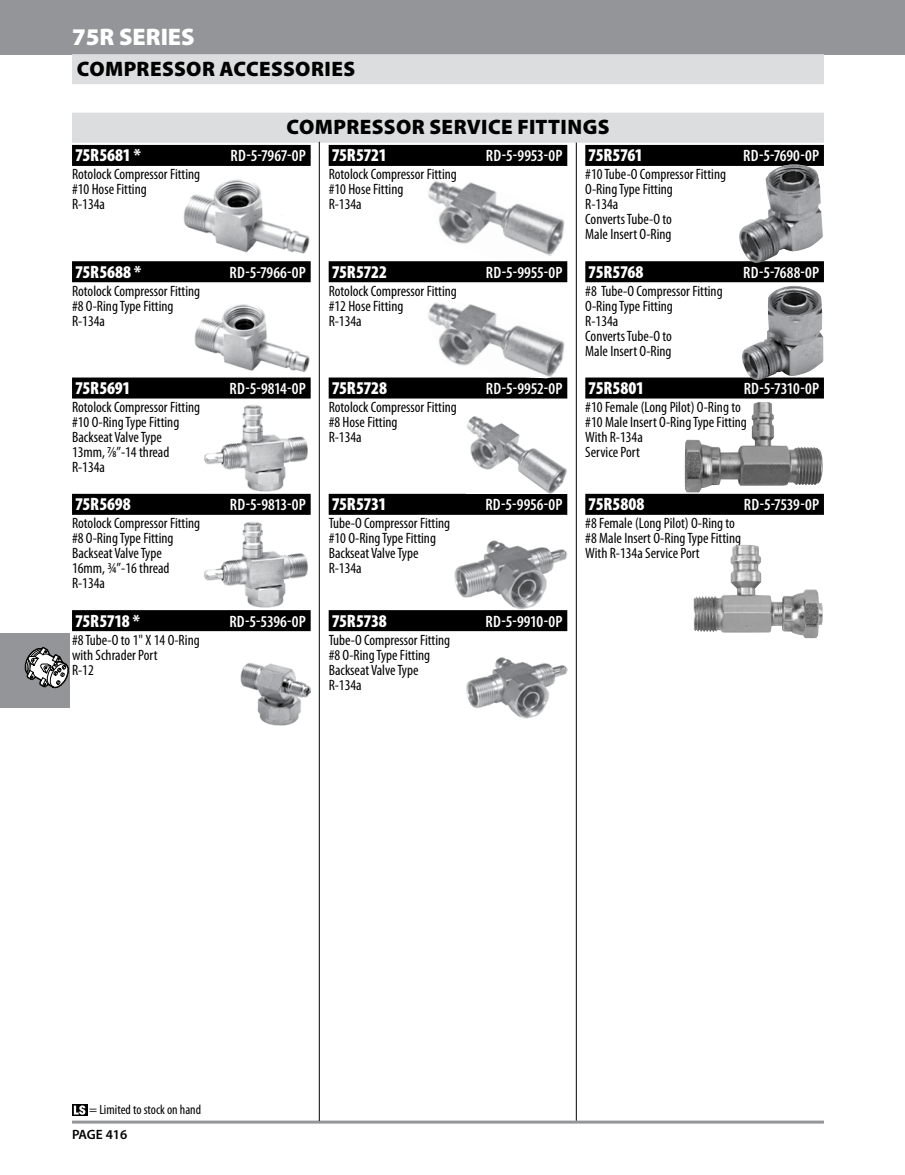
<style>
.page{position:relative;width:905px;height:1175px;background:#fff}
.page>*{position:absolute;margin:0;border:0;box-sizing:border-box;transform-origin:0 0}
.t1{font:900 24px "Myriad Pro";color:#fff}
.t2{font:900 21px "Myriad Pro";letter-spacing:.02em;color:#000}
.t3{font:900 condensed 18px "Myriad Pro";letter-spacing:-.01em;color:#fff}
.t4{font:900 condensed 18px "Myriad Pro";letter-spacing:-.035em;color:#fff}
.t5{font:600 condensed 16.5px "Myriad Pro";letter-spacing:.005em;color:#fff}
.t6{font:condensed 15px/15px "Myriad Pro";color:#000}
.t7{font:condensed 13.5px "Myriad Pro";color:#000}
.t8{font:600 13.5px "Myriad Pro";color:#000}
</style>
<div class="page">
<div style="left:0;top:633px;width:69px;height:74px;background:#939598"></div>
<svg style="left:24px;top:647px;width:46px;height:47px"></svg>
<div style="left:0;top:0;width:904px;height:54px;background:#939598"></div>
<hr style="left:72px;top:1120px;width:752px;height:3px;background:#939598">
<div style="left:72px;top:54px;width:752px;height:30px;background:#dcddde"></div>
<div style="left:72px;top:113px;width:752px;height:30px;background:#dcddde"></div>
<hr style="left:576px;top:143px;width:1px;height:977px;background:#000">
<hr style="left:319px;top:142px;width:1px;height:978px;background:#000">
<div style="left:72px;top:145px;width:238px;height:21px;background:#000"></div>
<div style="left:72px;top:261px;width:238px;height:21px;background:#000"></div>
<div style="left:72px;top:377px;width:238px;height:21px;background:#000"></div>
<div style="left:72px;top:494px;width:238px;height:21px;background:#000"></div>
<div style="left:72px;top:610px;width:238px;height:21px;background:#000"></div>
<img style="left:183px;top:179px;width:127px;height:75px">
<img style="left:194px;top:304px;width:116px;height:68px">
<img style="left:204px;top:405px;width:104px;height:87px">
<img style="left:204px;top:522px;width:104px;height:86px">
<img style="left:240px;top:663px;width:70px;height:62px">
<div style="left:328px;top:145px;width:239px;height:21px;background:#000"></div>
<div style="left:328px;top:261px;width:239px;height:21px;background:#000"></div>
<div style="left:328px;top:377px;width:239px;height:21px;background:#000"></div>
<div style="left:328px;top:494px;width:239px;height:21px;background:#000"></div>
<div style="left:328px;top:610px;width:239px;height:21px;background:#000"></div>
<img style="left:427px;top:180px;width:140px;height:82px">
<img style="left:427px;top:302px;width:140px;height:76px">
<img style="left:467px;top:416px;width:100px;height:77px">
<img style="left:454px;top:540px;width:113px;height:69px">
<img style="left:466px;top:657px;width:101px;height:61px">
<div style="left:585px;top:145px;width:239px;height:21px;background:#000"></div>
<div style="left:585px;top:261px;width:239px;height:21px;background:#000"></div>
<div style="left:585px;top:377px;width:239px;height:21px;background:#000"></div>
<div style="left:585px;top:494px;width:239px;height:21px;background:#000"></div>
<img style="left:738px;top:164px;width:85px;height:99px">
<img style="left:740px;top:286px;width:83px;height:94px">
<img style="left:684px;top:402px;width:139px;height:90px">
<img style="left:693px;top:545px;width:129px;height:93px">
<svg style="left:72px;top:1104px;width:15px;height:12px"></svg>
<svg style="left:74px;top:1105px;width:11px;height:9px"></svg>
<h1 class="t1" style="left:72px;top:21px;width:124px">75R SERIES</h1>
<h2 class="t2" style="left:77px;top:55px;width:280px">COMPRESSOR ACCESSORIES</h2>
<h2 class="t2" style="left:286px;top:113px;width:324px">COMPRESSOR SERVICE FITTINGS</h2>
<p class="t3" style="left:75px;top:144px;width:67px">75R5681 *</p>
<p class="t5" style="left:230px;top:146px;width:77px">RD-5-7967-0P</p>
<p class="t6" style="left:72px;top:167px;width:130px">Rotolock Compressor Fitting #10 Hose Fitting<br>R-134a</p>
<p class="t3" style="left:75px;top:260px;width:68px">75R5688 *</p>
<p class="t5" style="left:229px;top:262px;width:78px">RD-5-7966-0P</p>
<p class="t6" style="left:72px;top:283px;width:130px">Rotolock Compressor Fitting #8 O-Ring Type Fitting<br>R-134a</p>
<p class="t3" style="left:75px;top:376px;width:57px">75R5691</p>
<p class="t5" style="left:229px;top:378px;width:78px">RD-5-9814-0P</p>
<p class="t6" style="left:72px;top:399px;width:130px">Rotolock Compressor Fitting #10 O-Ring Type Fitting<br>Backseat Valve Type<br>13mm, 7⁄8”-14 thread<br>R-134a</p>
<p class="t3" style="left:75px;top:493px;width:57px">75R5698</p>
<p class="t5" style="left:230px;top:494px;width:77px">RD-5-9813-0P</p>
<p class="t6" style="left:72px;top:515px;width:130px">Rotolock Compressor Fitting #8 O-Ring Type Fitting<br>Backseat Valve Type<br>16mm, 3⁄4”-16 thread<br>R-134a</p>
<p class="t3" style="left:75px;top:609px;width:66px">75R5718 *</p>
<p class="t5" style="left:229px;top:611px;width:78px">RD-5-5396-0P</p>
<p class="t6" style="left:72px;top:632px;width:129px">#8 Tube-O to 1" X 14 O-Ring with Schrader Port<br>R-12</p>
<p class="t3" style="left:332px;top:144px;width:56px">75R5721</p>
<p class="t5" style="left:486px;top:146px;width:78px">RD-5-9953-0P</p>
<p class="t6" style="left:328px;top:167px;width:130px">Rotolock Compressor Fitting #10 Hose Fitting<br>R-134a</p>
<p class="t3" style="left:332px;top:260px;width:57px">75R5722</p>
<p class="t5" style="left:486px;top:262px;width:78px">RD-5-9955-0P</p>
<p class="t6" style="left:328px;top:283px;width:130px">Rotolock Compressor Fitting #12 Hose Fitting<br>R-134a</p>
<p class="t3" style="left:332px;top:376px;width:57px">75R5728</p>
<p class="t5" style="left:486px;top:378px;width:78px">RD-5-9952-0P</p>
<p class="t6" style="left:328px;top:399px;width:130px">Rotolock Compressor Fitting #8 Hose Fitting<br>R-134a</p>
<p class="t3" style="left:332px;top:493px;width:56px">75R5731</p>
<p class="t5" style="left:485px;top:494px;width:79px">RD-5-9956-0P</p>
<p class="t6" style="left:329px;top:515px;width:123px">Tube-O Compressor Fitting #10 O-Ring Type Fitting<br>Backseat Valve Type<br>R-134a</p>
<p class="t3" style="left:332px;top:609px;width:57px">75R5738</p>
<p class="t5" style="left:485px;top:611px;width:79px">RD-5-9910-0P</p>
<p class="t6" style="left:329px;top:632px;width:123px">Tube-O Compressor Fitting #8 O-Ring Type Fitting<br>Backseat Valve Type<br>R-134a</p>
<p class="t4" style="left:588px;top:144px;width:56px">75R5761</p>
<p class="t5" style="left:743px;top:146px;width:78px">RD-5-7690-0P</p>
<p class="t6" style="left:585px;top:167px;width:142px">#10 Tube-O Compressor Fitting<br>O-Ring Type Fitting<br>R-134a<br>Converts Tube-O to<br>Male Insert O-Ring</p>
<p class="t3" style="left:588px;top:260px;width:57px">75R5768</p>
<p class="t5" style="left:743px;top:262px;width:77px">RD-5-7688-0P</p>
<p class="t6" style="left:585px;top:283px;width:139px">#8 Tube-O Compressor Fitting<br>O-Ring Type Fitting<br>R-134a<br>Converts Tube-O to<br>Male Insert O-Ring</p>
<p class="t3" style="left:588px;top:376px;width:57px">75R5801</p>
<p class="t5" style="left:743px;top:378px;width:77px">RD-5-7310-0P</p>
<p class="t6" style="left:585px;top:399px;width:163px">#10 Female (Long Pilot) O-Ring to #10 Male Insert O-Ring Type Fitting<br>With R-134a<br>Service Port</p>
<p class="t3" style="left:588px;top:493px;width:58px">75R5808</p>
<p class="t5" style="left:743px;top:494px;width:77px">RD-5-7539-0P</p>
<p class="t6" style="left:585px;top:515px;width:157px">#8 Female (Long Pilot) O-Ring to #8 Male Insert O-Ring Type Fitting<br>With R-134a Service Port</p>
<p class="t7" style="left:89px;top:1101px;width:113px">= Limited to stock on hand</p>
<p class="t8" style="left:72px;top:1125px;width:57px">PAGE 416</p>
</div>
